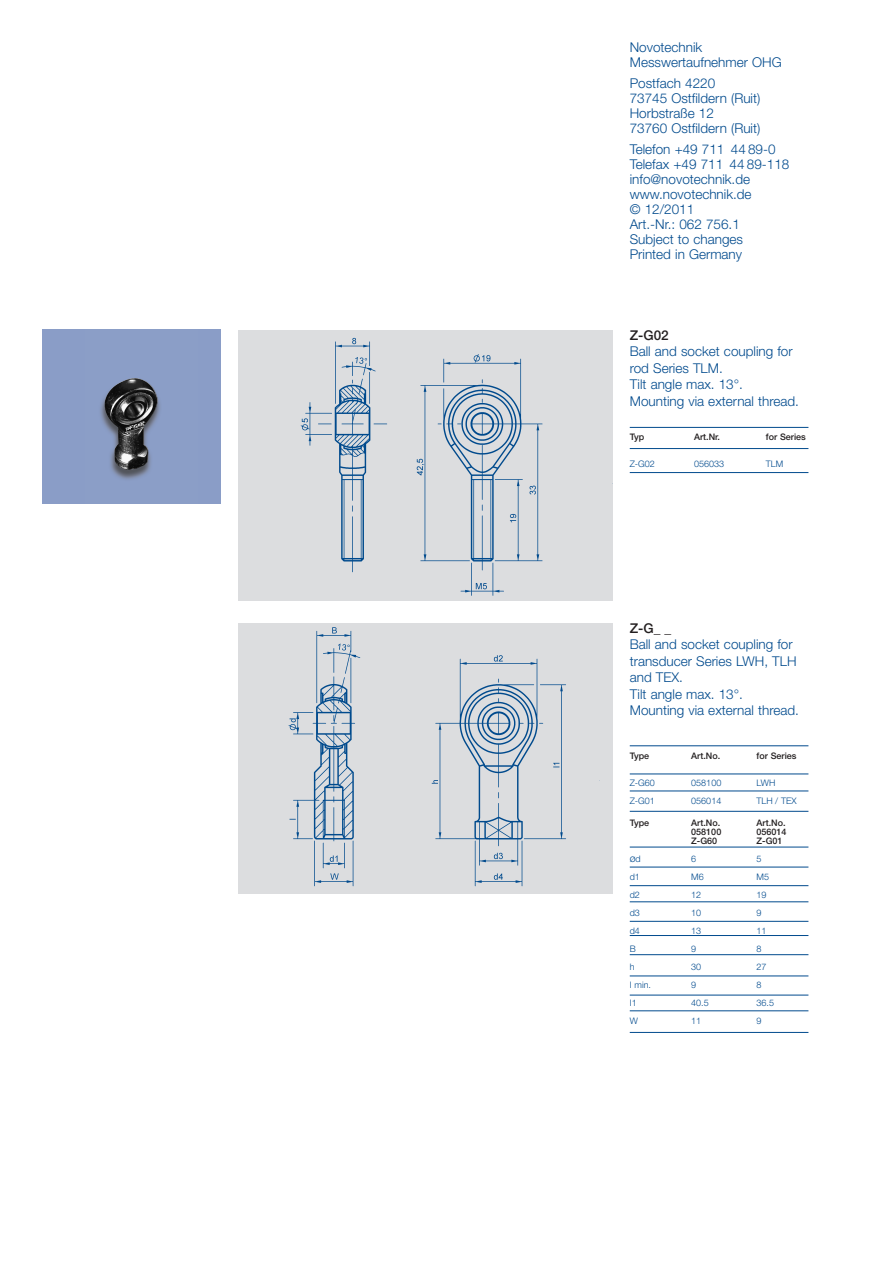
<style>
.page{position:relative;width:886px;height:1263px;background:#fff}
.page>*{position:absolute;margin:0;border:0;box-sizing:border-box;transform-origin:0 0}
.t1{font:300 13.5px/15px "Helvetica Neue";color:#004a8d}
.t2{font:500 13.5px "Helvetica Neue";color:#231f20}
.t3{font:300 10.5px "Helvetica Neue";color:#004a8d}
.t4{font:300 9px "Helvetica Neue";color:#004a8d}
.t5{font:500 9px "Helvetica Neue";color:#231f20}
.s1{font-size:9px}
</style>
<div class="page">
<div style="left:43px;top:330px;width:178px;height:174px;background:#8a9dc7"></div>
<img style="left:100px;top:399px;width:49px;height:81px">
<img style="left:104px;top:378px;width:56px;height:92px">
<div style="left:238px;top:623px;width:374px;height:270px;background:#dcdddf"></div>
<img style="left:288px;top:627px;width:278px;height:260px">
<hr style="left:629px;top:774px;width:179px;height:1px;background:#004a8d">
<hr style="left:629px;top:791px;width:179px;height:1px;background:#004a8d">
<hr style="left:629px;top:745px;width:179px;height:1px;background:#004a8d">
<hr style="left:629px;top:811px;width:179px;height:1px;background:#004a8d">
<img style="left:240px;top:330px;width:372px;height:270px">
<hr style="left:629px;top:885px;width:179px;height:1px;background:#004a8d">
<hr style="left:629px;top:867px;width:179px;height:1px;background:#004a8d">
<hr style="left:629px;top:995px;width:179px;height:1px;background:#004a8d">
<hr style="left:629px;top:976px;width:179px;height:1px;background:#004a8d">
<hr style="left:629px;top:954px;width:179px;height:1px;background:#004a8d">
<hr style="left:629px;top:935px;width:179px;height:1px;background:#004a8d">
<hr style="left:629px;top:847px;width:179px;height:1px;background:#004a8d">
<hr style="left:629px;top:921px;width:179px;height:1px;background:#004a8d">
<hr style="left:629px;top:901px;width:179px;height:1px;background:#004a8d">
<hr style="left:629px;top:1032px;width:179px;height:1px;background:#004a8d">
<hr style="left:629px;top:1010px;width:179px;height:1px;background:#004a8d">
<hr style="left:629px;top:448px;width:179px;height:1px;background:#004a8d">
<hr style="left:629px;top:472px;width:179px;height:1px;background:#004a8d">
<hr style="left:629px;top:427px;width:179px;height:1px;background:#004a8d">
<p class="t1" style="left:629px;top:41px;width:153px">Novotechnik<br>Messwertaufnehmer OHG</p>
<p class="t1" style="left:629px;top:77px;width:132px">Postfach 4220<br>73745 Ostfildern (Ruit)<br>Horbstraße 12<br>73760 Ostfildern (Ruit)</p>
<p class="t1" style="left:629px;top:143px;width:161px">Telefon +49 711 44 89-0<br>Telefax +49 711 44 89-118 info@novotechnik.de www.novotechnik.de<br>© 12/2011<br>Art.-Nr.: 062 756.1<br>Subject to changes<br>Printed in Germany</p>
<p class="t2" style="left:629px;top:330px;width:41px">Z-G02</p>
<p class="t1" style="left:629px;top:344px;width:171px;line-height:16.5px">Ball and socket coupling for rod Series TLM.<br>Tilt angle max. 13°.<br>Mounting via external thread.</p>
<p class="t5" style="left:629px;top:434px;width:16px">Typ</p>
<p class="t5" style="left:693px;top:434px;width:28px">Art.Nr.</p>
<p class="t5" style="left:765px;top:434px;width:41px">for Series</p>
<p class="t4" style="left:629px;top:461px;width:27px">Z-G02</p>
<p class="t4" style="left:693px;top:461px;width:32px">056033</p>
<p class="t4" style="left:765px;top:461px;width:19px">TLM</p>
<p class="t2" style="left:629px;top:623px;width:43px">Z-G_ _</p>
<p class="t1" style="left:629px;top:637px;width:171px;line-height:16.5px">Ball and socket coupling for transducer Series LWH, TLH and TEX.<br>Tilt angle max. 13°.<br>Mounting via external thread.</p>
<p class="t5" style="left:629px;top:752px;width:21px">Type</p>
<p class="t5" style="left:691px;top:752px;width:31px">Art.No.</p>
<p class="t5" style="left:756px;top:752px;width:41px">for Series</p>
<p class="t4" style="left:629px;top:779px;width:27px">Z-G60</p>
<p class="t4" style="left:691px;top:779px;width:32px">058100</p>
<p class="t4" style="left:756px;top:779px;width:20px">LWH</p>
<p class="t4" style="left:629px;top:797px;width:27px">Z-G01</p>
<p class="t4" style="left:691px;top:797px;width:32px">056014</p>
<p class="t4" style="left:756px;top:797px;width:41px">TLH / TEX</p>
<p class="t5" style="left:629px;top:819px;width:21px">Type</p>
<p class="t5" style="left:691px;top:819px;width:31px">Art.No.</p>
<p class="t5" style="left:756px;top:819px;width:31px">Art.No.</p>
<p class="t5" style="left:691px;top:828px;width:32px">058100</p>
<p class="t5" style="left:756px;top:828px;width:32px">056014</p>
<p class="t5" style="left:691px;top:837px;width:28px">Z-G60</p>
<p class="t5" style="left:756px;top:837px;width:28px">Z-G01</p>
<p class="t3" style="left:629px;top:854px;width:13px">ø<span class="s1">d</span></p>
<p class="t4" style="left:691px;top:855px;width:7px">6</p>
<p class="t4" style="left:756px;top:855px;width:7px">5</p>
<p class="t4" style="left:629px;top:873px;width:12px">d1</p>
<p class="t4" style="left:691px;top:873px;width:14px">M6</p>
<p class="t4" style="left:756px;top:873px;width:14px">M5</p>
<p class="t4" style="left:629px;top:891px;width:12px">d2</p>
<p class="t4" style="left:691px;top:891px;width:12px">12</p>
<p class="t4" style="left:756px;top:891px;width:12px">19</p>
<p class="t4" style="left:629px;top:909px;width:12px">d3</p>
<p class="t4" style="left:691px;top:909px;width:12px">10</p>
<p class="t4" style="left:756px;top:909px;width:7px">9</p>
<p class="t4" style="left:629px;top:927px;width:12px">d4</p>
<p class="t4" style="left:691px;top:927px;width:12px">13</p>
<p class="t4" style="left:756px;top:927px;width:12px">11</p>
<p class="t4" style="left:629px;top:945px;width:8px">B</p>
<p class="t4" style="left:691px;top:945px;width:7px">9</p>
<p class="t4" style="left:756px;top:945px;width:7px">8</p>
<p class="t4" style="left:629px;top:963px;width:6px">h</p>
<p class="t4" style="left:691px;top:963px;width:12px">30</p>
<p class="t4" style="left:756px;top:963px;width:12px">27</p>
<p class="t4" style="left:629px;top:981px;width:23px">I min.</p>
<p class="t4" style="left:691px;top:981px;width:7px">9</p>
<p class="t4" style="left:756px;top:981px;width:7px">8</p>
<p class="t4" style="left:629px;top:999px;width:9px">I1</p>
<p class="t4" style="left:691px;top:999px;width:19px">40.5</p>
<p class="t4" style="left:756px;top:999px;width:19px">36.5</p>
<p class="t4" style="left:629px;top:1017px;width:10px">W</p>
<p class="t4" style="left:691px;top:1017px;width:12px">11</p>
<p class="t4" style="left:756px;top:1017px;width:7px">9</p>
</div>
